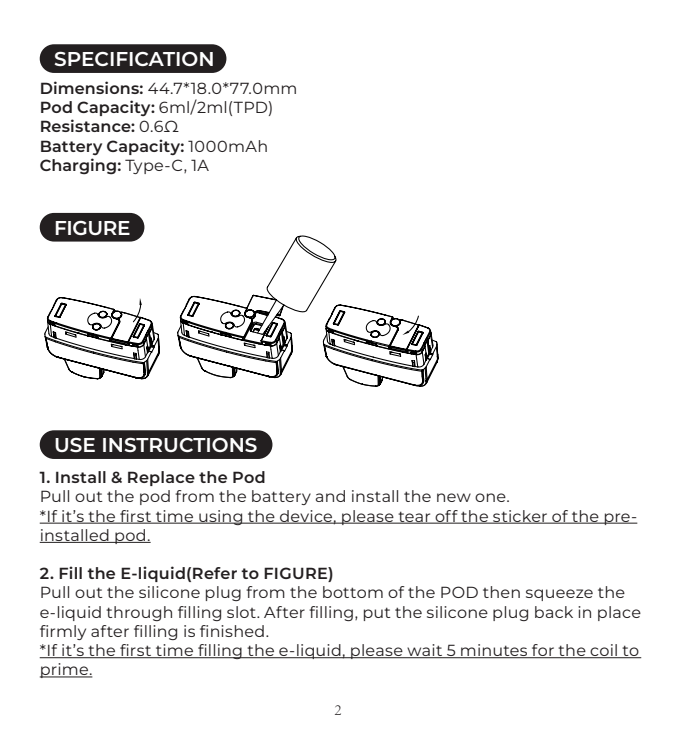
<style>
.page{position:relative;width:681px;height:738px;background:#fff}
.page>*{position:absolute;margin:0;border:0;box-sizing:border-box;transform-origin:0 0}
.t1{font:600 20px "Montserrat";color:#fff}
.t2{font:16px/19.2px "Montserrat";letter-spacing:.015em;color:#231f20}
.t3{font:600 16px "Montserrat";letter-spacing:.015em;color:#231f20}
.t4{font:300 16px "Adobe Song Std";color:#231f20}
.s1{font-weight:600}
.s2{font-weight:400}
</style>
<div class="page">
<div style="left:40px;top:213px;width:104px;height:28px;background:#231f20;border-radius:14px"></div>
<div style="left:40px;top:44px;width:186px;height:29px;background:#231f20;border-radius:14px"></div>
<hr style="left:40px;top:522px;width:597px;height:1px;background:#231f20">
<hr style="left:40px;top:541px;width:110px;height:1px;background:#231f20">
<hr style="left:40px;top:656px;width:601px;height:2px;background:#231f20">
<hr style="left:40px;top:675px;width:52px;height:2px;background:#231f20">
<div style="left:40px;top:430px;width:232px;height:28px;background:#231f20;border-radius:14px"></div>
<svg style="left:132px;top:234px;width:205px;height:60px"></svg>
<svg style="left:44px;top:294px;width:394px;height:93px"></svg>
<p class="t1" style="left:54px;top:44px;width:162px">SPECIFICATION</p>
<p class="t2" style="left:40px;top:78px;width:259px"><span class="s1">Dimensions:</span> 44.7*18.0*77.0mm</p>
<p class="t3" style="left:40px;top:96px;width:235px">Pod Capacity: <span class="s2">6ml/2ml(TPD)</span></p>
<p class="t3" style="left:40px;top:115px;width:140px">Resistance: <span class="s2">0.6Ω</span></p>
<p class="t3" style="left:40px;top:134px;width:230px">Battery Capacity: <span class="s2">1000mAh</span></p>
<p class="t3" style="left:40px;top:154px;width:171px">Charging: <span class="s2">Type-C, 1A</span></p>
<p class="t1" style="left:54px;top:213px;width:78px">FIGURE</p>
<p class="t1" style="left:54px;top:430px;width:205px">USE INSTRUCTIONS</p>
<p class="t3" style="left:40px;top:465px;width:227px">1. Install &amp; Replace the Pod</p>
<p class="t2" style="left:40px;top:486px;width:471px">Pull out the pod from the battery and install the new one.</p>
<p class="t2" style="left:40px;top:505px;width:599px">*If it’s the first time using the device, please tear off the sticker of the pre&shy;installed pod.</p>
<p class="t3" style="left:40px;top:561px;width:295px">2. Fill the E-liquid(Refer to FIGURE)</p>
<p class="t2" style="left:40px;top:582px;width:602px">Pull out the silicone plug from the bottom of the POD then squeeze the e-liquid through filling slot. After filling, put the silicone plug back in place firmly after filling is finished.</p>
<p class="t2" style="left:40px;top:639px;width:600px">*If it’s the first time filling the e-liquid, please wait 5 minutes for the coil to prime.</p>
<p class="t4" style="left:334px;top:699px;width:9px">2</p>
</div>
